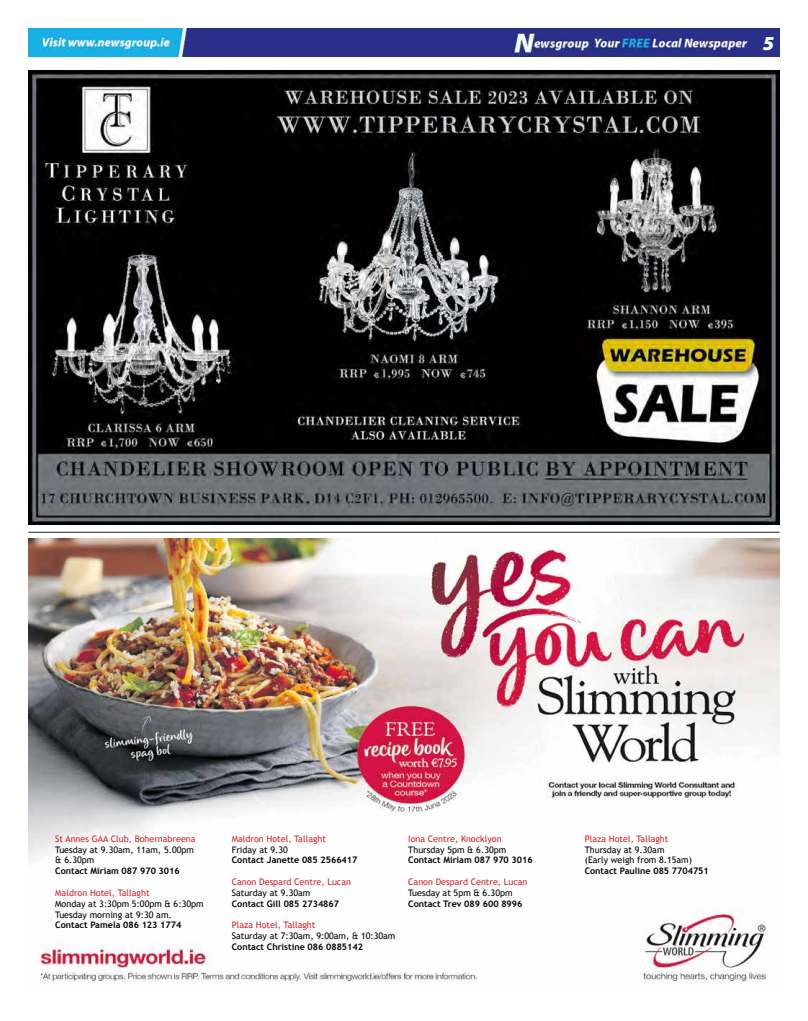
<style>
.page{position:relative;width:808px;height:1021px;background:#fff}
.page>*{position:absolute;margin:0;border:0;box-sizing:border-box;transform-origin:0 0}
.t1{font:20px "Impact";color:#fff}
.t2{font:9px/10.8px "Trebuchet MS";color:#000}
.t3{font:700 9px "Trebuchet MS";color:#000}
.t4{font:9px "Trebuchet MS";color:#d2232a}
.s1{font-family:"Myriad Pro";font-weight:900;font-style:italic}
</style>
<div class="page">
<img style="left:28px;top:28px;width:752px;height:29px">
<hr style="left:28px;top:531px;width:752px;height:1px;background:#1d2d2c">
<img style="left:28px;top:71px;width:752px;height:453px">
<img style="left:28px;top:539px;width:752px;height:444px">
<h1 class="t1" style="left:753px;top:27px;width:23px">0 3<span class="s1">5</span></h1>
<p class="t4" style="left:55px;top:833px;width:142px">St Annes GAA Club, Bohernabreena</p>
<p class="t2" style="left:55px;top:844px;width:140px">Tuesday at 9.30am, 11am, 5.00pm &amp; 6.30pm</p>
<p class="t3" style="left:55px;top:865px;width:126px">Contact Miriam 087 970 3016</p>
<p class="t4" style="left:55px;top:887px;width:96px">Maldron Hotel, Tallaght</p>
<p class="t2" style="left:55px;top:898px;width:150px">Monday at 3:30pm 5:00pm &amp; 6:30pm<br>Tuesday morning at 9:30 am.</p>
<p class="t3" style="left:55px;top:919px;width:128px">Contact Pamela 086 123 1774</p>
<p class="t4" style="left:232px;top:833px;width:96px">Maldron Hotel, Tallaght</p>
<p class="t2" style="left:232px;top:844px;width:58px">Friday at 9.30</p>
<p class="t3" style="left:232px;top:854px;width:127px">Contact Janette 085 2566417</p>
<p class="t4" style="left:232px;top:876px;width:121px">Canon Despard Centre, Lucan</p>
<p class="t2" style="left:232px;top:887px;width:80px">Saturday at 9.30am</p>
<p class="t3" style="left:232px;top:897px;width:109px">Contact Gill 085 2734867</p>
<p class="t4" style="left:232px;top:919px;width:85px">Plaza Hotel, Tallaght</p>
<p class="t2" style="left:232px;top:930px;width:165px">Saturday at 7:30am, 9:00am, &amp; 10:30am</p>
<p class="t3" style="left:232px;top:941px;width:133px">Contact Christine 086 0885142</p>
<p class="t4" style="left:408px;top:833px;width:95px">Iona Centre, Knocklyon</p>
<p class="t2" style="left:408px;top:844px;width:99px">Thursday 5pm &amp; 6.30pm</p>
<p class="t3" style="left:408px;top:854px;width:126px">Contact Miriam 087 970 3016</p>
<p class="t4" style="left:408px;top:876px;width:121px">Canon Despard Centre, Lucan</p>
<p class="t2" style="left:408px;top:887px;width:106px">Tuesday at 5pm &amp; 6.30pm</p>
<p class="t3" style="left:408px;top:897px;width:116px">Contact Trev 089 600 8996</p>
<p class="t4" style="left:585px;top:833px;width:85px">Plaza Hotel, Tallaght</p>
<p class="t2" style="left:585px;top:844px;width:109px">Thursday at 9.30am<br>(Early weigh from 8.15am)</p>
<p class="t3" style="left:585px;top:865px;width:126px">Contact Pauline 085 7704751</p>
</div>
